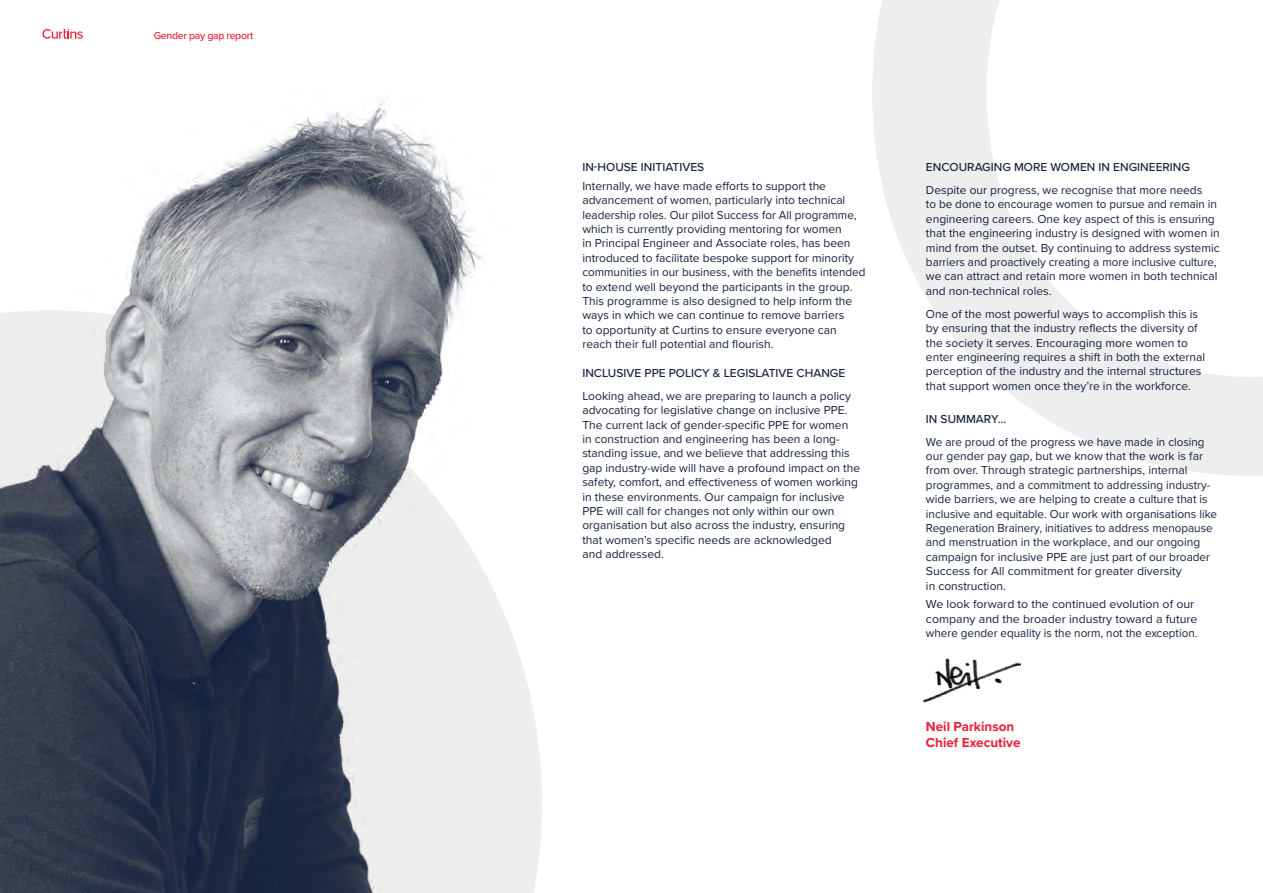
<style>
.page{position:relative;width:1263px;height:893px;background:#fff}
.page>*{position:absolute;margin:0;border:0;box-sizing:border-box;transform-origin:0 0}
.t1{font:700 13.5px/16.2px "Proxima Nova";color:#eb1c36}
.t2{font:12px/14.4px "Proxima Nova";color:#16213e}
.t3{font:500 12px "Proxima Nova";color:#16213e}
.t4{font:500 10.5px "Proxima Nova";letter-spacing:-.03em;color:#eb1c36}
</style>
<div class="page">
<svg style="left:872px;top:0;width:391px;height:476px"></svg>
<svg style="left:43px;top:29px;width:40px;height:10px"></svg>
<img style="left:0;top:101px;width:542px;height:792px">
<img style="left:922px;top:658px;width:99px;height:45px">
<p class="t4" style="left:154px;top:27px;width:101px">Gender pay gap report</p>
<p class="t3" style="left:582px;top:158px;width:123px">IN-HOUSE INITIATIVES</p>
<p class="t2" style="left:582px;top:178px;width:285px">Internally, we have made efforts to support the advancement of women, particularly into technical leadership roles. Our pilot Success for All programme, which is currently providing mentoring for women<br>in Principal Engineer and Associate roles, has been introduced to facilitate bespoke support for minority communities in our business, with the benefits intended to extend well beyond the participants in the group.<br>This programme is also designed to help inform the ways in which we can continue to remove barriers<br>to opportunity at Curtins to ensure everyone can reach their full potential and flourish.</p>
<p class="t3" style="left:582px;top:364px;width:264px">INCLUSIVE PPE POLICY &amp; LEGISLATIVE CHANGE</p>
<p class="t2" style="left:582px;top:388px;width:279px">Looking ahead, we are preparing to launch a policy advocating for legislative change on inclusive PPE.<br>The current lack of gender-specific PPE for women in construction and engineering has been a long&shy;standing issue, and we believe that addressing this gap industry-wide will have a profound impact on the safety, comfort, and effectiveness of women working in these environments. Our campaign for inclusive PPE will call for changes not only within our own organisation but also across the industry, ensuring that women’s specific needs are acknowledged<br>and addressed.</p>
<p class="t3" style="left:926px;top:158px;width:266px">ENCOURAGING MORE WOMEN IN ENGINEERING</p>
<p class="t2" style="left:926px;top:182px;width:295px">Despite our progress, we recognise that more needs<br>to be done to encourage women to pursue and remain in engineering careers. One key aspect of this is ensuring that the engineering industry is designed with women in mind from the outset. By continuing to address systemic barriers and proactively creating a more inclusive culture, we can attract and retain more women in both technical and non-technical roles.</p>
<p class="t2" style="left:926px;top:306px;width:281px">One of the most powerful ways to accomplish this is by ensuring that the industry reflects the diversity of the society it serves. Encouraging more women to enter engineering requires a shift in both the external perception of the industry and the internal structures that support women once they’re in the workforce.</p>
<p class="t3" style="left:926px;top:410px;width:82px">IN SUMMARY...</p>
<p class="t2" style="left:926px;top:434px;width:293px">We are proud of the progress we have made in closing our gender pay gap, but we know that the work is far from over. Through strategic partnerships, internal programmes, and a commitment to addressing industry&shy;wide barriers, we are helping to create a culture that is inclusive and equitable. Our work with organisations like Regeneration Brainery, initiatives to address menopause and menstruation in the workplace, and our ongoing campaign for inclusive PPE are just part of our broader Success for All commitment for greater diversity<br>in construction.</p>
<p class="t2" style="left:926px;top:597px;width:273px">We look forward to the continued evolution of our company and the broader industry toward a future where gender equality is the norm, not the exception.</p>
<p class="t1" style="left:926px;top:718px;width:96px">Neil Parkinson<br>Chief Executive</p>
</div>
